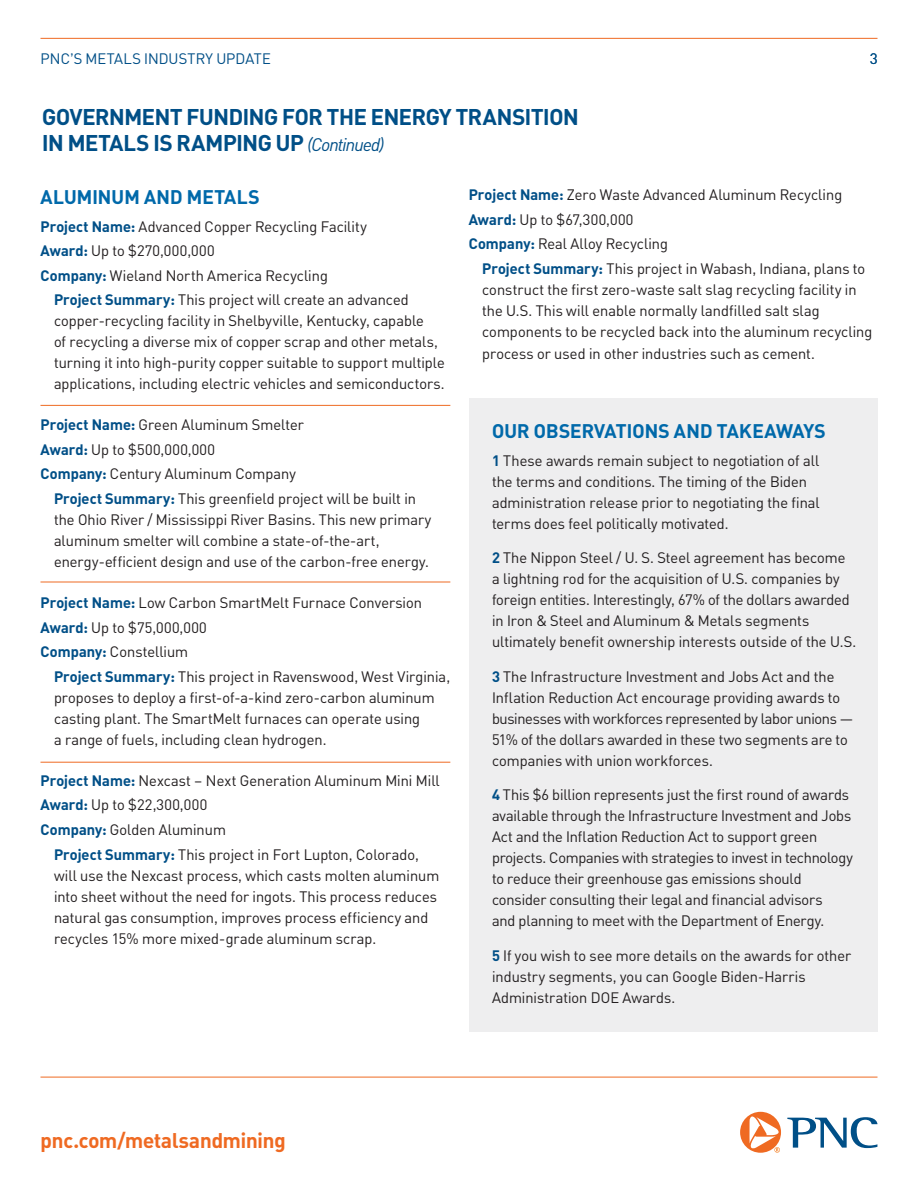
<style>
.page{position:relative;width:918px;height:1188px;background:#fff}
.page>*{position:absolute;margin:0;border:0;box-sizing:border-box;transform-origin:0 0}
.t1{font:700 22.5px/25.5px "PNC Brand";letter-spacing:-.015em;color:#004f87}
.t2{font:700 21px "PNC Brand";color:#ef6a22}
.t3{font:700 19.5px "PNC Brand";letter-spacing:.005em;color:#0069aa}
.t4{font:15px/21px "PNC Brand";letter-spacing:.005em;color:#231f20}
.t5{font:15px "PNC Brand";letter-spacing:.03em;color:#231f20}
.t6{font:15px "PNC Brand";letter-spacing:.025em;color:#231f20}
.t7{font:15px "PNC Brand";letter-spacing:.01em;color:#004f87}
.s1{font-weight:400;font-style:italic;font-size:18px}
.s2{font-weight:700;color:#004f87}
</style>
<div class="page">
<hr style="left:40px;top:38px;width:838px;height:1px;background:#ef6a22">
<div style="left:469px;top:398px;width:409px;height:633px;background:#eeeeef"></div>
<hr style="left:40px;top:1077px;width:838px;height:1px;background:#ef6a22">
<svg style="left:787px;top:1117px;width:90px;height:31px"></svg>
<svg style="left:740px;top:1112px;width:41px;height:41px"></svg>
<hr style="left:40px;top:405px;width:410px;height:1px;background:#ef6a22">
<hr style="left:40px;top:582px;width:410px;height:1px;background:#ef6a22">
<hr style="left:40px;top:762px;width:410px;height:1px;background:#ef6a22">
<p class="t7" style="left:41px;top:49px;width:232px">PNC’S METALS INDUSTRY UPDATE</p>
<p class="t7" style="left:870px;top:49px;width:9px">3</p>
<h1 class="t1" style="left:42px;top:103px;width:538px">GOVERNMENT FUNDING FOR THE ENERGY TRANSITION<br>IN METALS IS RAMPING UP <span class="s1">(Continued)</span></h1>
<h3 class="t3" style="left:41px;top:184px;width:221px">ALUMINUM AND METALS</h3>
<p class="t4" style="left:40px;top:215px;width:328px"><span class="s2">Project Name:</span> Advanced Copper Recycling Facility</p>
<p class="t5" style="left:40px;top:241px;width:176px"><span class="s2">Award:</span> Up to $270,000,000</p>
<p class="t4" style="left:40px;top:264px;width:289px"><span class="s2">Company:</span> Wieland North America Recycling</p>
<p class="t4" style="left:54px;top:289px;width:392px"><span class="s2">Project Summary:</span> This project will create an advanced copper-recycling facility in Shelbyville, Kentucky, capable<br>of recycling a diverse mix of copper scrap and other metals, turning it into high-purity copper suitable to support multiple applications, including electric vehicles and semiconductors.</p>
<p class="t4" style="left:40px;top:414px;width:265px"><span class="s2">Project Name:</span> Green Aluminum Smelter</p>
<p class="t5" style="left:40px;top:440px;width:176px"><span class="s2">Award:</span> Up to $500,000,000</p>
<p class="t4" style="left:40px;top:463px;width:257px"><span class="s2">Company:</span> Century Aluminum Company</p>
<p class="t4" style="left:54px;top:488px;width:379px"><span class="s2">Project Summary:</span> This greenfield project will be built in the Ohio River / Mississippi River Basins. This new primary aluminum smelter will combine a state-of-the-art, energy-efficient design and use of the carbon-free energy.</p>
<p class="t4" style="left:40px;top:592px;width:383px"><span class="s2">Project Name:</span> Low Carbon SmartMelt Furnace Conversion</p>
<p class="t5" style="left:40px;top:618px;width:168px"><span class="s2">Award:</span> Up to $75,000,000</p>
<p class="t4" style="left:40px;top:641px;width:149px"><span class="s2">Company:</span> Constellium</p>
<p class="t4" style="left:54px;top:666px;width:398px"><span class="s2">Project Summary:</span> This project in Ravenswood, West Virginia, proposes to deploy a first-of-a-kind zero-carbon aluminum casting plant. The SmartMelt furnaces can operate using<br>a range of fuels, including clean hydrogen.</p>
<p class="t4" style="left:40px;top:770px;width:401px"><span class="s2">Project Name:</span> Nexcast – Next Generation Aluminum Mini Mill</p>
<p class="t6" style="left:40px;top:796px;width:168px"><span class="s2">Award:</span> Up to $22,300,000</p>
<p class="t4" style="left:40px;top:819px;width:187px"><span class="s2">Company:</span> Golden Aluminum</p>
<p class="t4" style="left:54px;top:843px;width:387px"><span class="s2">Project Summary:</span> This project in Fort Lupton, Colorado, will use the Nexcast process, which casts molten aluminum into sheet without the need for ingots. This process reduces natural gas consumption, improves process efficiency and recycles 15% more mixed-grade aluminum scrap.</p>
<p class="t4" style="left:469px;top:184px;width:375px"><span class="s2">Project Name:</span> Zero Waste Advanced Aluminum Recycling</p>
<p class="t6" style="left:469px;top:210px;width:166px"><span class="s2">Award:</span> Up to $67,300,000</p>
<p class="t4" style="left:469px;top:233px;width:201px"><span class="s2">Company:</span> Real Alloy Recycling</p>
<p class="t4" style="left:482px;top:258px;width:392px"><span class="s2">Project Summary:</span> This project in Wabash, Indiana, plans to construct the first zero-waste salt slag recycling facility in the U.S. This will enable normally landfilled salt slag components to be recycled back into the aluminum recycling process or used in other industries such as cement.</p>
<h3 class="t3" style="left:492px;top:418px;width:335px">OUR OBSERVATIONS AND TAKEAWAYS</h3>
<p class="t4" style="left:492px;top:449px;width:329px"><span class="s2">1</span> These awards remain subject to negotiation of all the terms and conditions. The timing of the Biden administration release prior to negotiating the final terms does feel politically motivated.</p>
<p class="t4" style="left:492px;top:547px;width:366px"><span class="s2">2</span> The Nippon Steel / U. S. Steel agreement has become a lightning rod for the acquisition of U.S. companies by foreign entities. Interestingly, 67% of the dollars awarded in Iron &amp; Steel and Aluminum &amp; Metals segments ultimately benefit ownership interests outside of the U.S.</p>
<p class="t4" style="left:492px;top:665px;width:363px"><span class="s2">3</span> The Infrastructure Investment and Jobs Act and the Inflation Reduction Act encourage providing awards to businesses with workforces represented by labor unions — 51% of the dollars awarded in these two segments are to companies with union workforces.</p>
<p class="t4" style="left:492px;top:784px;width:362px"><span class="s2">4</span> This $6 billion represents just the first round of awards available through the Infrastructure Investment and Jobs Act and the Inflation Reduction Act to support green projects. Companies with strategies to invest in technology to reduce their greenhouse gas emissions should consider consulting their legal and financial advisors<br>and planning to meet with the Department of Energy.</p>
<p class="t4" style="left:492px;top:944px;width:361px"><span class="s2">5</span> If you wish to see more details on the awards for other industry segments, you can Google Biden-Harris<br>Administration DOE Awards.</p>
<h2 class="t2" style="left:40px;top:1126px;width:247px">pnc.com/metalsandmining</h2>
</div>
